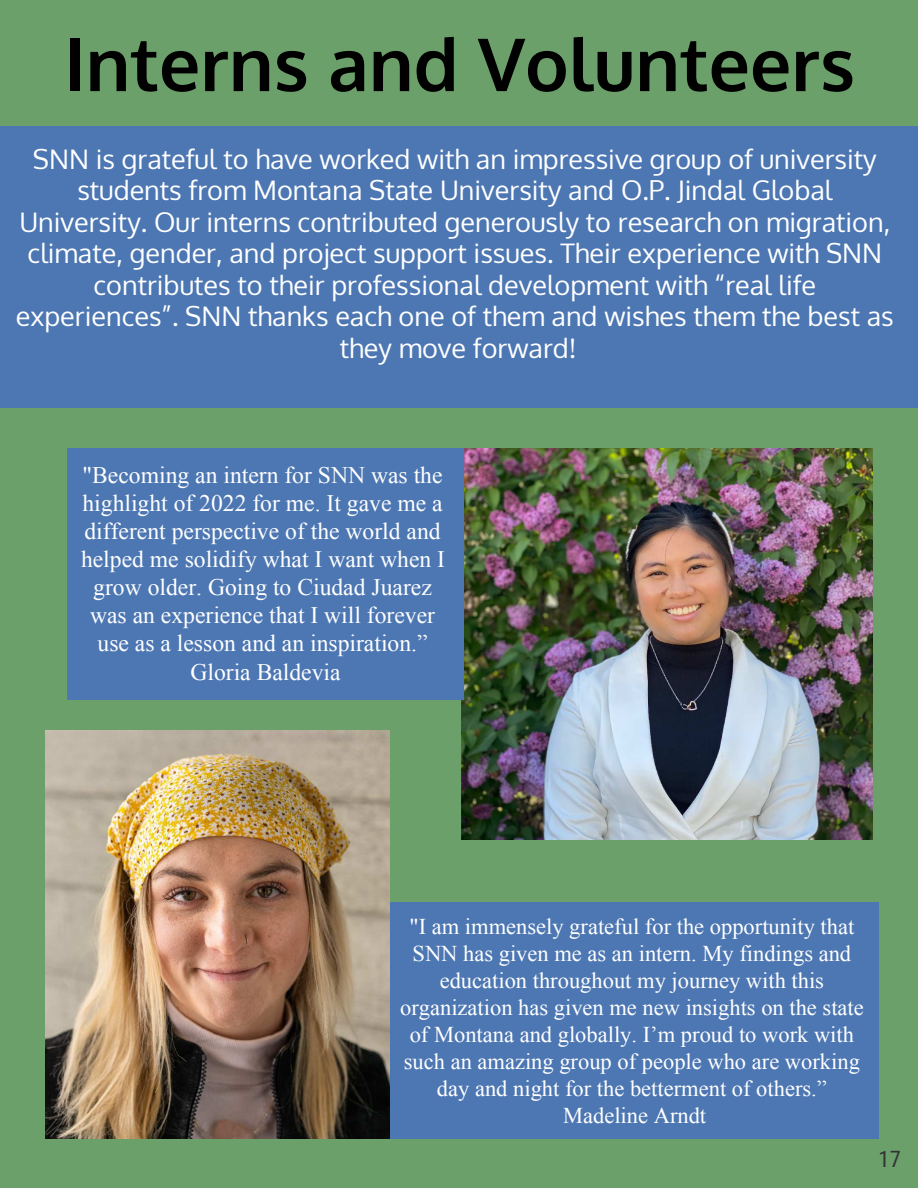
<style>
.page{position:relative;width:918px;height:1188px;background:#6ca06b}
.page>*{position:absolute;margin:0;border:0;box-sizing:border-box;transform-origin:0 0}
.t1{font:700 73.2px "Oxygen";color:#000}
.t2{font:27px/31.5px "Oxygen";color:#fff;text-align:center}
.t3{font:23.7px/28.2px "Times New Roman";color:#fff;text-align:center}
.t4{font:22.5px/27px "Times New Roman";color:#fff;text-align:center}
.t5{font:22.5px "Roboto Condensed";color:#333}
</style>
<div class="page">
<img style="left:461px;top:449px;width:412px;height:390px">
<div style="left:68px;top:448px;width:396px;height:252px;background:#4d77b3"></div>
<div style="left:390px;top:902px;width:489px;height:236px;background:#4d77b3"></div>
<img style="left:45px;top:730px;width:345px;height:408px">
<div style="left:0;top:126px;width:918px;height:281px;background:#4d77b3"></div>
<h1 class="t1" style="left:64px;top:19px;width:792px">Interns and Volunteers</h1>
<p class="t2" style="left:16px;top:143px;width:879px">SNN is grateful to have worked with an impressive group of university students from Montana State University and O.P. Jindal Global University. Our interns contributed generously to research on migration, climate, gender, and project support issues. Their experience with SNN contributes to their professional development with “real life experiences”. SNN thanks each one of them and wishes them the best as they move forward!</p>
<p class="t3" style="left:81px;top:460px;width:366px">"Becoming an intern for SNN was the highlight of 2022 for me. It gave me a different perspective of the world and helped me solidify what I want when I grow older. Going to Ciudad Juarez was an experience that I will forever use as a lesson and an inspiration.” Gloria Baldevia</p>
<p class="t4" style="left:400px;top:912px;width:465px">"I am immensely grateful for the opportunity that SNN has given me as an intern. My findings and education throughout my journey with this organization has given me new insights on the state of Montana and globally. I’m proud to work with such an amazing group of people who are working day and night for the betterment of others.” Madeline Arndt</p>
<p class="t5" style="left:879px;top:1143px;width:24px">17</p>
</div>
